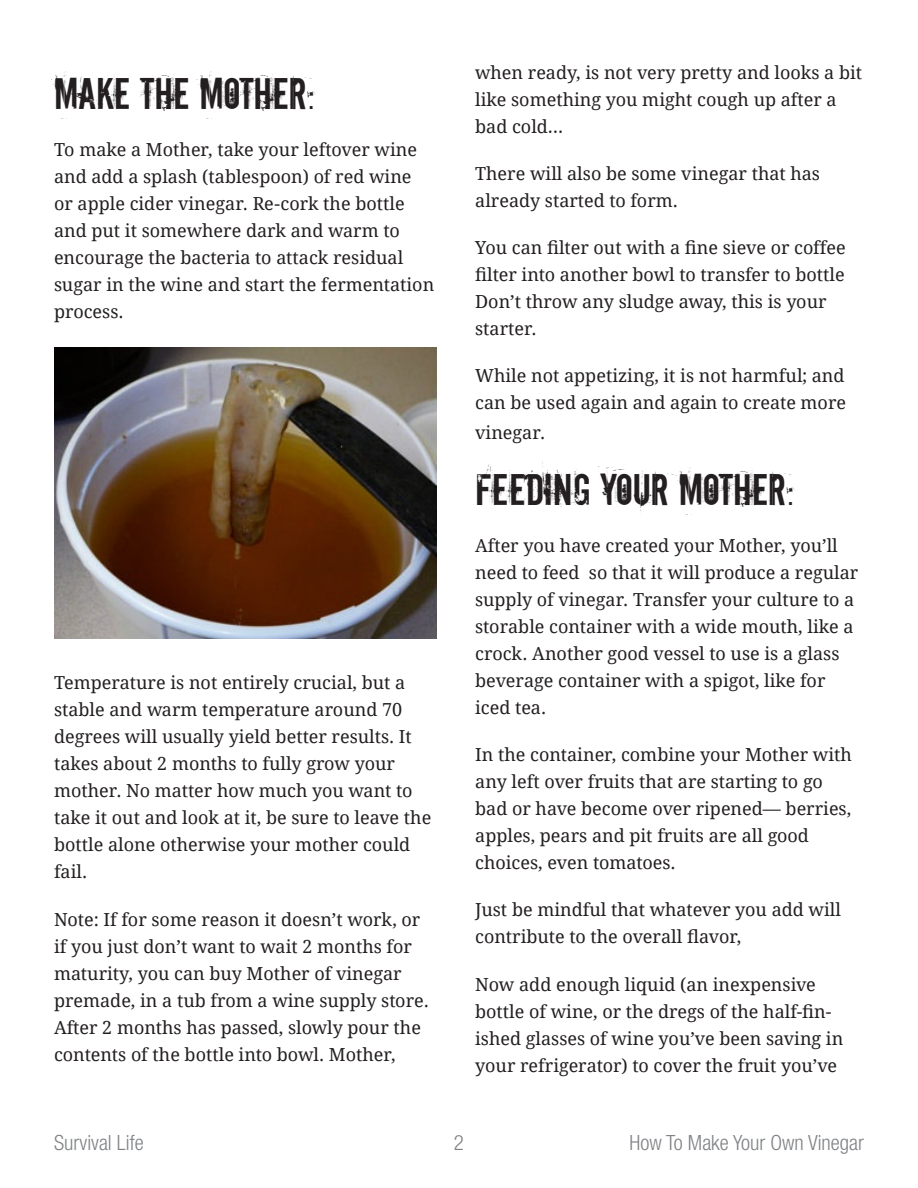
<style>
.page{position:relative;width:918px;height:1188px;background:#fff}
.page>*{position:absolute;margin:0;border:0;box-sizing:border-box;transform-origin:0 0}
.Body_Text{font:42px "Downcome";color:#231f20}
.t1{font:300 condensed 21px "Helvetica Neue LT Com";color:#808285}
.Body_Text-2{font:18px/27px "Droid Serif";color:#231f20}
</style>
<div class="page">
<img style="left:55px;top:347px;width:381px;height:292px">
<p class="Body_Text" style="left:54px;top:65px;width:262px">Make the Mother:</p>
<p class="Body_Text-2" style="left:54px;top:136px;width:382px">To make a Mother, take your leftover wine and add a splash (tablespoon) of red wine or apple cider vinegar. Re-cork the bottle and put it somewhere dark and warm to encourage the bacteria to attack residual sugar in the wine and start the fermentation process.</p>
<p class="Body_Text-2" style="left:54px;top:670px;width:379px">Temperature is not entirely crucial, but a stable and warm temperature around 70 degrees will usually yield better results. It takes about 2 months to fully grow your mother. No matter how much you want to take it out and look at it, be sure to leave the bottle alone otherwise your mother could fail.</p>
<p class="Body_Text-2" style="left:54px;top:906px;width:376px">Note: If for some reason it doesn’t work, or if you just don’t want to wait 2 months for maturity, you can buy Mother of vinegar premade, in a tub from a wine supply store.<br>After 2 months has passed, slowly pour the contents of the bottle into bowl. Mother,</p>
<p class="Body_Text-2" style="left:475px;top:59px;width:389px">when ready, is not very pretty and looks a bit like something you might cough up after a bad cold…</p>
<p class="Body_Text-2" style="left:475px;top:160px;width:346px">There will also be some vinegar that has already started to form.</p>
<p class="Body_Text-2" style="left:475px;top:234px;width:372px">You can filter out with a fine sieve or coffee filter into another bowl to transfer to bottle Don’t throw any sludge away, this is your starter.</p>
<p class="Body_Text-2" style="left:475px;top:363px;width:372px">While not appetizing, it is not harmful; and can be used again and again to create more</p>
<p class="Body_Text-2" style="left:475px;top:420px;width:71px">vinegar.</p>
<p class="Body_Text" style="left:475px;top:461px;width:320px">Feeding your Mother:</p>
<p class="Body_Text-2" style="left:475px;top:532px;width:385px">After you have created your Mother, you’ll need to feed so that it will produce a regular supply of vinegar. Transfer your culture to a storable container with a wide mouth, like a crock. Another good vessel to use is a glass beverage container with a spigot, like for iced tea.</p>
<p class="Body_Text-2" style="left:475px;top:741px;width:378px">In the container, combine your Mother with any left over fruits that are starting to go bad or have become over ripened— berries, apples, pears and pit fruits are all good choices, even tomatoes.</p>
<p class="Body_Text-2" style="left:475px;top:897px;width:367px">Just be mindful that whatever you add will contribute to the overall flavor,</p>
<p class="Body_Text-2" style="left:475px;top:971px;width:370px">Now add enough liquid (an inexpensive bottle of wine, or the dregs of the half-fin&shy;ished glasses of wine you’ve been saving in your refrigerator) to cover the fruit you’ve</p>
<p class="t1" style="left:54px;top:1130px;width:91px">Survival Life</p>
<p class="t1" style="left:454px;top:1130px;width:12px">2</p>
<p class="t1" style="left:630px;top:1130px;width:236px">How To Make Your Own Vinegar</p>
</div>
